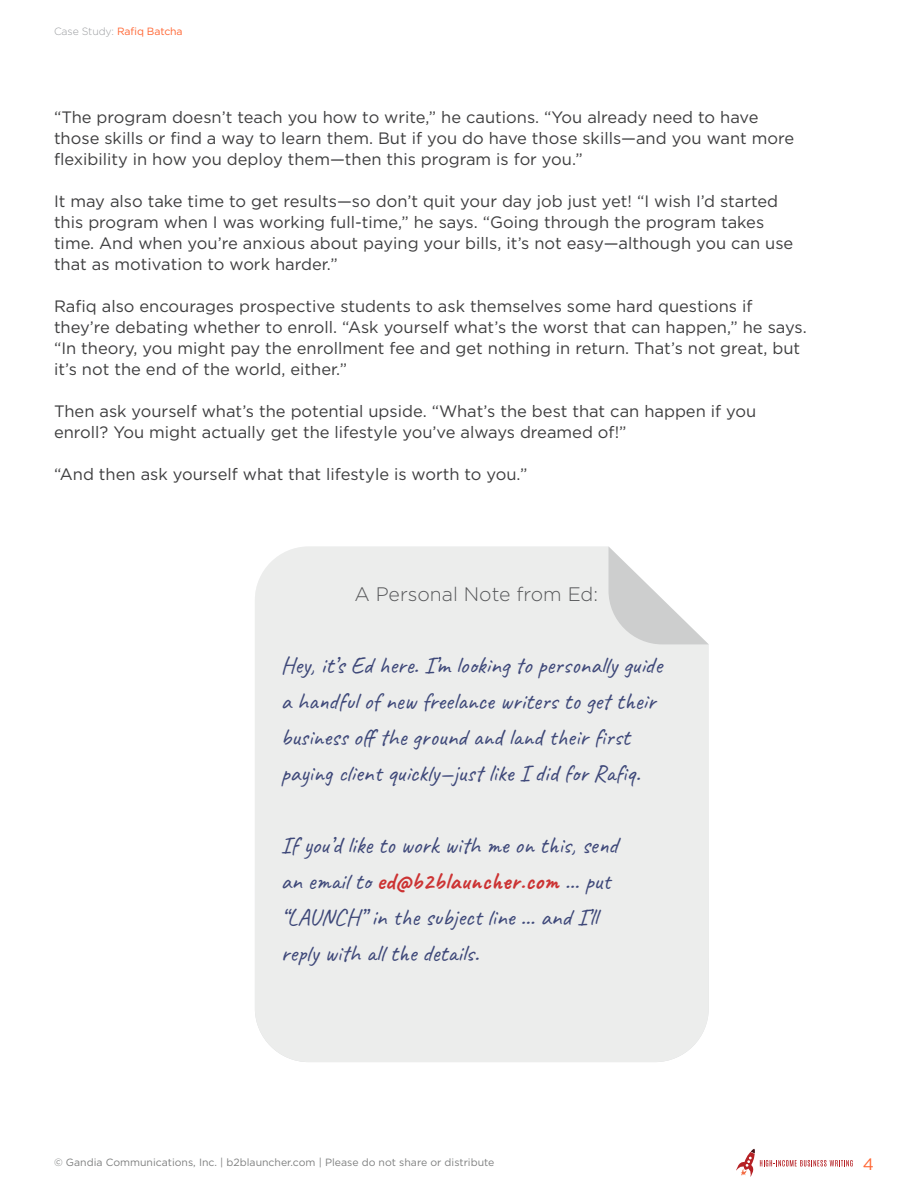
<style>
.page{position:relative;width:918px;height:1188px;background:#fff}
.page>*{position:absolute;margin:0;border:0;box-sizing:border-box;transform-origin:0 0}
.t1{font:24px/36px "Caveat";color:#3e4879}
.t2{font:300 19.5px "Gotham";color:#57585a}
.t3{font:16.5px/21px "Gotham";color:#3e3e3f}
.t4{font:16.5px "Gotham";color:#f63}
.t5{font:10.5px "Gotham";color:#7f8080}
.t6{font:10.5px "Gotham";letter-spacing:-.01em;color:#f63}
.s1{font-weight:300;color:#9b9da0}
.s2{font-weight:700;color:#c33}
</style>
<div class="page">
<svg style="left:736px;top:1149px;width:117px;height:28px"></svg>
<div style="left:255px;top:546px;width:454px;height:516px;background:#ecedec"></div>
<svg style="left:609px;top:547px;width:100px;height:97px"></svg>
<p class="t6" style="left:54px;top:25px;width:130px"><span class="s1">Case Study:</span> Rafiq Batcha</p>
<p class="t3" style="left:54px;top:107px;width:742px">“The program doesn’t teach you how to write,” he cautions. “You already need to have those skills or find a way to learn them. But if you do have those skills—and you want more flexibility in how you deploy them—then this program is for you.”</p>
<p class="t3" style="left:54px;top:191px;width:741px">It may also take time to get results—so don’t quit your day job just yet! “I wish I’d started this program when I was working full-time,” he says. “Going through the program takes time. And when you’re anxious about paying your bills, it’s not easy—although you can use that as motivation to work harder.”</p>
<p class="t3" style="left:54px;top:296px;width:754px">Rafiq also encourages prospective students to ask themselves some hard questions if they’re debating whether to enroll. “Ask yourself what’s the worst that can happen,” he says. “In theory, you might pay the enrollment fee and get nothing in return. That’s not great, but it’s not the end of the world, either.”</p>
<p class="t3" style="left:54px;top:401px;width:704px">Then ask yourself what’s the potential upside. “What’s the best that can happen if you enroll? You might actually get the lifestyle you’ve always dreamed of!”</p>
<p class="t3" style="left:54px;top:464px;width:475px">“And then ask yourself what that lifestyle is worth to you.”</p>
<p class="t2" style="left:354px;top:582px;width:245px">A Personal Note from Ed:</p>
<p class="t1" style="left:281px;top:647px;width:383px">Hey, it’s Ed here. I’m looking to personally guide a handful of new freelance writers to get their business off the ground and land their first paying client quickly—just like I did for Rafiq.</p>
<p class="t1" style="left:281px;top:827px;width:339px">If you’d like to work with me on this, send</p>
<p class="t1" style="left:281px;top:863px;width:331px">an email to <span class="s2">ed@b2blauncher.com</span> ... put “LAUNCH” in the subject line ... and I’ll</p>
<p class="t1" style="left:281px;top:935px;width:200px">reply with all the details.</p>
<p class="t5" style="left:54px;top:1156px;width:442px">© Gandia Communications, Inc. | b2blauncher.com | Please do not share or distribute</p>
<p class="t4" style="left:863px;top:1153px;width:13px">4</p>
</div>
